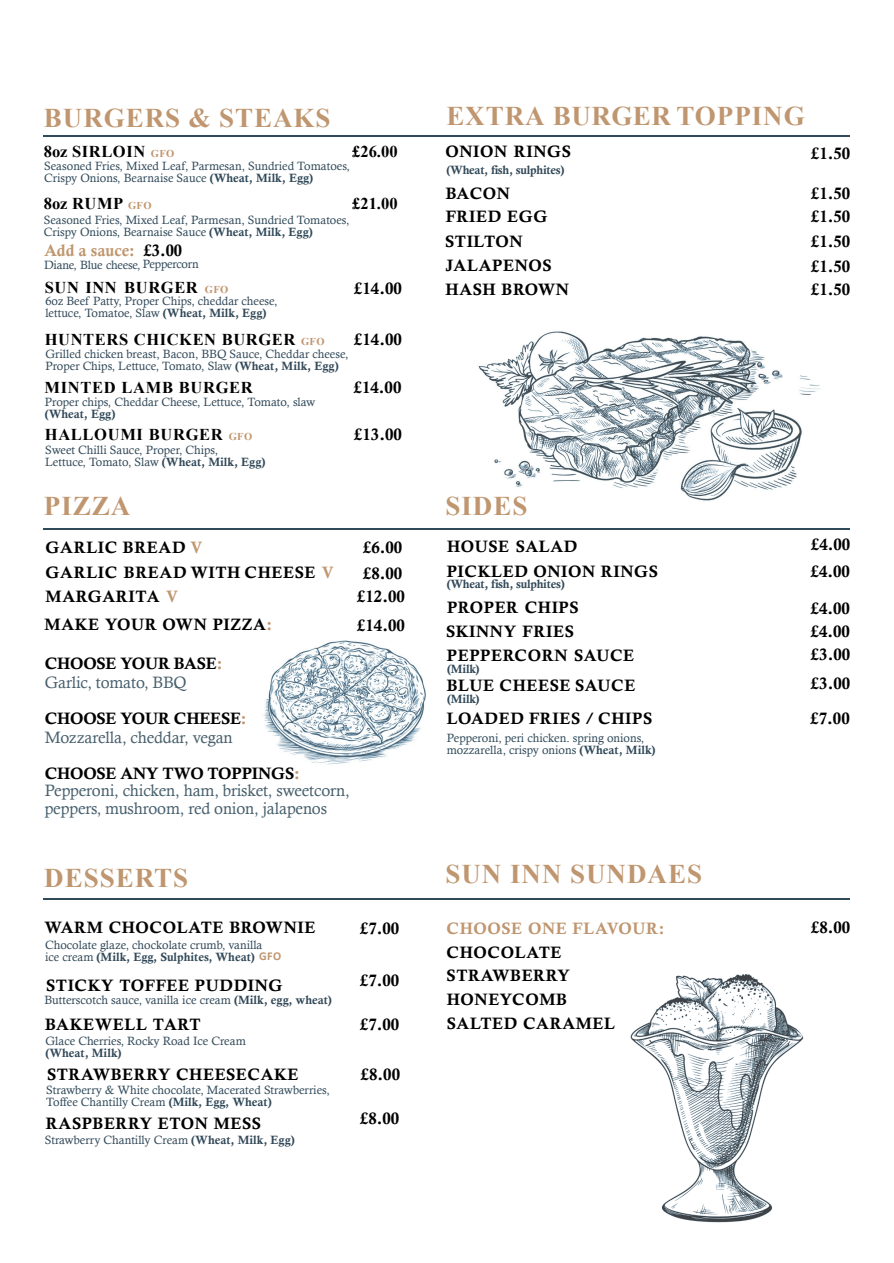
<style>
.page{position:relative;width:894px;height:1263px;background:#fff}
.page>*{position:absolute;margin:0;border:0;box-sizing:border-box;transform-origin:0 0}
.t1{font:700 27px "Times New Roman";letter-spacing:.035em;color:#bf966f}
.t2{font:16.5px "Calis MT Bol";letter-spacing:.035em;color:#000}
.t3{font:16.5px "Calisto";letter-spacing:-.01em;color:#475f6d}
.t4{font:700 16.5px "Times New Roman";letter-spacing:.035em;color:#000}
.t5{font:16.5px "Calis MT Bol";letter-spacing:-.01em;color:#000}
.t6{font:16.5px "Calis MT Bol";letter-spacing:.035em;color:#bf966f}
.t7{font:16.5px "Calis MT Bol";color:#bf966f}
.t8{font:12px "Calisto";color:#314858}
.t9{font:12px "Calisto";color:#2f4959}
.t10{font:12px "Calis MT Bol";color:#314858}
.t11{font:12px "Calis MT Bol";letter-spacing:-.02em;color:#314858}
.t12{font:12px "Calisto";letter-spacing:-.02em;color:#2f4959}
.t13{font:700 10.5px "Times New Roman";letter-spacing:.035em;color:#c1956d}
.s1{font-family:"Calis MT Bol"}
.s2{color:#bf966f}
.s3{font-family:"Calisto"}
.s4{font-family:"Calibri";font-weight:700;color:#bf966f}
</style>
<div class="page">
<img style="left:263px;top:640px;width:163px;height:125px">
<img style="left:630px;top:974px;width:174px;height:249px">
<img style="left:478px;top:331px;width:372px;height:199px">
<hr style="left:43px;top:135px;width:806px;height:2px;background:#2f4a59">
<hr style="left:43px;top:528px;width:806px;height:2px;background:#2f4a59">
<hr style="left:43px;top:898px;width:806px;height:1px;background:#2f4a59">
<p class="t1" style="left:44px;top:108px;width:288px">BURGERS &amp; STEAKS</p>
<p class="t4" style="left:44px;top:146px;width:103px">8oz SIRLOIN</p>
<p class="t13" style="left:151px;top:150px;width:25px">GFO</p>
<p class="t9" style="left:44px;top:161px;width:307px">Seasoned Fries, Mixed Leaf, Parmesan, Sundried Tomatoes,</p>
<p class="t9" style="left:44px;top:173px;width:270px">Crispy Onions, Bearnaise Sauce <span class="s1">(Wheat, Milk, Egg)</span></p>
<p class="t4" style="left:44px;top:198px;width:81px">8oz RUMP</p>
<p class="t13" style="left:128px;top:202px;width:25px">GFO</p>
<p class="t4" style="left:352px;top:146px;width:47px">£26.00</p>
<p class="t4" style="left:352px;top:198px;width:47px">£21.00</p>
<p class="t9" style="left:44px;top:216px;width:307px">Seasoned Fries, Mixed Leaf, Parmesan, Sundried Tomatoes,</p>
<p class="t9" style="left:44px;top:228px;width:270px">Crispy Onions, Bearnaise Sauce <span class="s1">(Wheat, Milk, Egg)</span></p>
<p class="t7" style="left:44px;top:244px;width:92px">Add a sauce:</p>
<p class="t2" style="left:143px;top:244px;width:41px">£3.00</p>
<p class="t12" style="left:44px;top:260px;width:156px">Diane, Blue cheese, Peppercorn</p>
<p class="t4" style="left:45px;top:282px;width:154px">SUN INN BURGER</p>
<p class="t13" style="left:205px;top:286px;width:25px">GFO</p>
<p class="t8" style="left:45px;top:297px;width:233px">6oz Beef Patty, Proper Chips, cheddar cheese,</p>
<p class="t8" style="left:45px;top:309px;width:223px">lettuce, Tomatoe, Slaw <span class="s1">(Wheat, Milk, Egg)</span></p>
<p class="t4" style="left:45px;top:334px;width:252px">HUNTERS CHICKEN BURGER</p>
<p class="t13" style="left:301px;top:338px;width:25px">GFO</p>
<p class="t8" style="left:45px;top:350px;width:304px">Grilled chicken breast, Bacon, BBQ Sauce, Cheddar cheese,</p>
<p class="t8" style="left:45px;top:362px;width:295px">Proper Chips, Lettuce, Tomato, Slaw <span class="s1">(Wheat, Milk, Egg)</span></p>
<p class="t2" style="left:353px;top:282px;width:50px">£14.00</p>
<p class="t2" style="left:353px;top:334px;width:50px">£14.00</p>
<p class="t4" style="left:44px;top:382px;width:210px">MINTED LAMB BURGER</p>
<p class="t2" style="left:353px;top:381px;width:50px">£14.00</p>
<p class="t8" style="left:45px;top:398px;width:272px">Proper chips, Cheddar Cheese, Lettuce, Tomato, slaw</p>
<p class="t10" style="left:45px;top:410px;width:72px">(Wheat, Egg)</p>
<p class="t4" style="left:45px;top:429px;width:179px">HALLOUMI BURGER</p>
<p class="t13" style="left:228px;top:433px;width:25px">GFO</p>
<p class="t8" style="left:45px;top:445px;width:174px">Sweet Chilli Sauce, Proper, Chips,</p>
<p class="t8" style="left:45px;top:457px;width:222px">Lettuce, Tomato, Slaw <span class="s1">(Wheat, Milk, Egg)</span></p>
<p class="t1" style="left:44px;top:497px;width:88px">PIZZA</p>
<p class="t2" style="left:46px;top:541px;width:158px">GARLIC BREAD <span class="s2">V</span></p>
<p class="t2" style="left:46px;top:566px;width:289px">GARLIC BREAD WITH CHEESE <span class="s2">V</span></p>
<p class="t2" style="left:46px;top:590px;width:134px">MARGARITA <span class="s2">V</span></p>
<p class="t2" style="left:353px;top:428px;width:50px">£13.00</p>
<p class="t2" style="left:362px;top:541px;width:41px">£6.00</p>
<p class="t2" style="left:362px;top:567px;width:41px">£8.00</p>
<p class="t2" style="left:356px;top:590px;width:50px">£12.00</p>
<p class="t2" style="left:45px;top:618px;width:229px">MAKE YOUR OWN PIZZA<span class="s2">:</span></p>
<p class="t2" style="left:356px;top:619px;width:50px">£14.00</p>
<p class="t5" style="left:45px;top:658px;width:179px">CHOOSE YOUR BASE<span class="s2">:</span></p>
<p class="t3" style="left:45px;top:676px;width:143px">Garlic, tomato, BBQ</p>
<p class="t5" style="left:45px;top:713px;width:203px">CHOOSE YOUR CHEESE<span class="s2">:</span></p>
<p class="t3" style="left:45px;top:731px;width:189px">Mozzarella, cheddar, vegan</p>
<p class="t5" style="left:45px;top:768px;width:256px">CHOOSE ANY TWO TOPPINGS<span class="s2">:</span></p>
<p class="t3" style="left:45px;top:784px;width:306px">Pepperoni, chicken, ham, brisket, sweetcorn,</p>
<p class="t3" style="left:45px;top:802px;width:284px">peppers, mushroom, red onion, jalapenos</p>
<p class="t1" style="left:446px;top:107px;width:360px">EXTRA BURGER TOPPING</p>
<p class="t2" style="left:445px;top:145px;width:127px">ONION RINGS</p>
<p class="t2" style="left:445px;top:187px;width:66px">BACON</p>
<p class="t2" style="left:810px;top:187px;width:41px">£1.50</p>
<p class="t2" style="left:810px;top:147px;width:41px">£1.50</p>
<p class="t11" style="left:446px;top:165px;width:119px">(Wheat, fish, sulphites)</p>
<p class="t2" style="left:445px;top:210px;width:103px">FRIED EGG</p>
<p class="t2" style="left:445px;top:235px;width:79px">STILTON</p>
<p class="t2" style="left:445px;top:259px;width:107px">JALAPENOS</p>
<p class="t2" style="left:445px;top:283px;width:125px">HASH BROWN</p>
<p class="t1" style="left:445px;top:496px;width:83px">SIDES</p>
<p class="t2" style="left:447px;top:540px;width:132px">HOUSE SALAD</p>
<p class="t2" style="left:446px;top:565px;width:213px">PICKLED ONION RINGS</p>
<p class="t2" style="left:447px;top:601px;width:133px">PROPER CHIPS</p>
<p class="t2" style="left:446px;top:625px;width:129px">SKINNY FRIES</p>
<p class="t2" style="left:446px;top:649px;width:189px">PEPPERCORN SAUCE</p>
<p class="t2" style="left:446px;top:679px;width:190px">BLUE CHEESE SAUCE</p>
<p class="t2" style="left:446px;top:713px;width:207px">LOADED FRIES / CHIPS</p>
<p class="t9" style="left:446px;top:733px;width:199px">Pepperoni, peri chicken. spring onions,</p>
<p class="t9" style="left:446px;top:745px;width:210px">mozzarella, crispy onions <span class="s1">(Wheat, Milk)</span></p>
<p class="t11" style="left:446px;top:580px;width:119px">(Wheat, fish, sulphites)</p>
<p class="t11" style="left:447px;top:665px;width:34px">(Milk)</p>
<p class="t11" style="left:447px;top:694px;width:34px">(Milk)</p>
<p class="t2" style="left:810px;top:210px;width:41px">£1.50</p>
<p class="t2" style="left:810px;top:235px;width:41px">£1.50</p>
<p class="t2" style="left:810px;top:283px;width:41px">£1.50</p>
<p class="t2" style="left:810px;top:260px;width:41px">£1.50</p>
<p class="t2" style="left:810px;top:538px;width:41px">£4.00</p>
<p class="t2" style="left:809px;top:565px;width:41px">£4.00</p>
<p class="t2" style="left:809px;top:602px;width:41px">£4.00</p>
<p class="t2" style="left:809px;top:625px;width:41px">£4.00</p>
<p class="t2" style="left:810px;top:648px;width:41px">£3.00</p>
<p class="t2" style="left:810px;top:677px;width:41px">£3.00</p>
<p class="t2" style="left:809px;top:713px;width:41px">£7.00</p>
<p class="t1" style="left:44px;top:868px;width:145px">DESSERTS</p>
<p class="t1" style="left:445px;top:864px;width:258px">SUN INN SUNDAES</p>
<p class="t2" style="left:44px;top:921px;width:272px">WARM CHOCOLATE BROWNIE</p>
<p class="t6" style="left:446px;top:922px;width:219px">CHOOSE ONE FLAVOUR:</p>
<p class="t2" style="left:810px;top:922px;width:41px">£8.00</p>
<p class="t2" style="left:446px;top:946px;width:116px">CHOCOLATE</p>
<p class="t2" style="left:446px;top:969px;width:125px">STRAWBERRY</p>
<p class="t2" style="left:446px;top:994px;width:122px">HONEYCOMB</p>
<p class="t2" style="left:359px;top:922px;width:41px">£7.00</p>
<p class="t8" style="left:45px;top:940px;width:219px">Chocolate glaze, chockolate crumb, vanilla</p>
<p class="t10" style="left:45px;top:952px;width:237px"><span class="s3">ice cream</span> (Milk, Egg, Sulphites, Wheat) <span class="s4">GFO</span></p>
<p class="t8" style="left:44px;top:996px;width:289px">Butterscotch sauce, vanilla ice cream <span class="s1">(Milk, egg, wheat)</span></p>
<p class="t8" style="left:45px;top:1036px;width:202px">Glace Cherries, Rocky Road Ice Cream</p>
<p class="t10" style="left:45px;top:1048px;width:78px">(Wheat, Milk)</p>
<p class="t9" style="left:46px;top:1086px;width:285px">Strawberry &amp; White chocolate, Macerated Strawberries,</p>
<p class="t9" style="left:46px;top:1098px;width:227px">Toffee Chantilly Cream <span class="s1">(Milk, Egg, Wheat)</span></p>
<p class="t8" style="left:45px;top:1136px;width:251px">Strawberry Chantilly Cream <span class="s1">(Wheat, Milk, Egg)</span></p>
<p class="t2" style="left:359px;top:974px;width:41px">£7.00</p>
<p class="t2" style="left:359px;top:1018px;width:41px">£7.00</p>
<p class="t2" style="left:360px;top:1068px;width:41px">£8.00</p>
<p class="t2" style="left:46px;top:979px;width:238px">STICKY TOFFEE PUDDING</p>
<p class="t2" style="left:446px;top:1017px;width:170px">SALTED CARAMEL</p>
<p class="t2" style="left:45px;top:1018px;width:157px">BAKEWELL TART</p>
<p class="t2" style="left:47px;top:1068px;width:253px">STRAWBERRY CHEESECAKE</p>
<p class="t2" style="left:46px;top:1117px;width:216px">RASPBERRY ETON MESS</p>
<p class="t2" style="left:359px;top:1112px;width:41px">£8.00</p>
</div>
